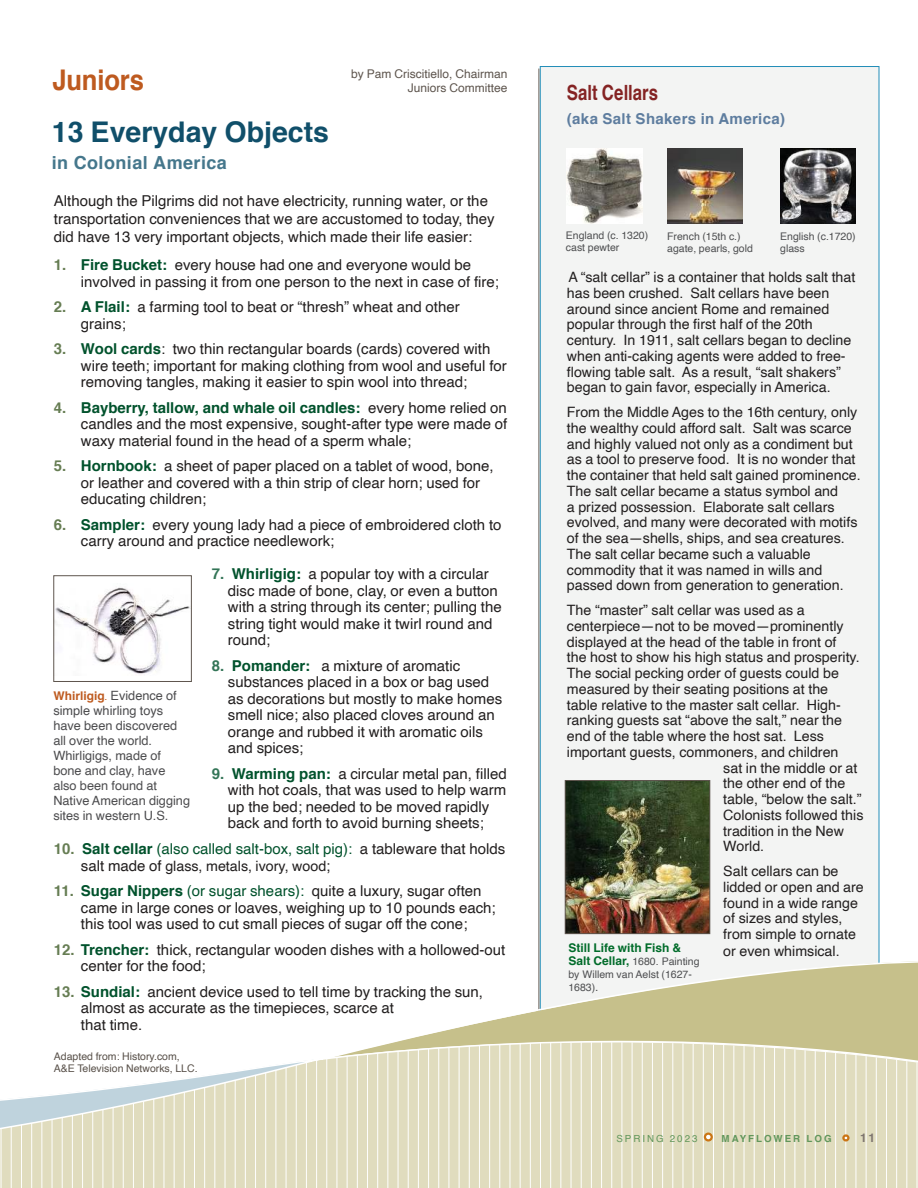
<style>
.page{position:relative;width:918px;height:1188px;background:#fff}
.page>*{position:absolute;margin:0;border:0;box-sizing:border-box;transform-origin:0 0}
.t1{font:700 28.5px "Helvetica";color:#104f6a}
.t2{font:700 28.5px "Helvetica";letter-spacing:-.005em;color:#be5a1f;scale:.9 1}
.t3{font:700 21px "Helvetica";color:#842323;scale:.8 1}
.t4{font:700 18px "Helvetica";letter-spacing:.025em;color:#45778c}
.t5{font:15px/16.5px "Helvetica";color:#221f1f}
.t6{font:15px "Helvetica";color:#00522c}
.t7{font:700 15px "Helvetica";letter-spacing:.025em;color:#5e7d9f}
.t8{font:14.25px/15.8px "Helvetica";color:#221f1f}
.t9{font:12.75px/15px "Helvetica";color:#4c4c4e}
.t10{font:12px "Helvetica";color:#5e554e}
.t11{font:700 12px "Helvetica";color:#006b29}
.t12{font:700 12px "Helvetica";color:#7e756f}
.t13{font:10.5px/12px "Helvetica";color:#4e4f51}
.t14{font:10.5px/12px "Helvetica";color:#585049}
.t15{font:700 9.75px "Helvetica";letter-spacing:.2em;color:#61965b}
.t16{font:9.75px "Helvetica";letter-spacing:.2em;color:#61965b}
.s1{font-weight:700;color:#667d53}
.s2{font-weight:700;color:#00522c}
.s3{font-weight:700;color:#337557}
.s4{font-weight:700}
.s5{color:#221f1f}
.s6{font-size:15px}
.s7{color:#00522c}
.s8{font-weight:700;font-size:12px;color:#be5a1f}
.s9{font-size:10.5px;color:#be5a1f}
.s10{font-weight:700;font-size:12px;color:#006b29}
.s11{font-size:12px}
</style>
<div class="page">
<div style="left:540px;top:66px;width:339px;height:964px;background:#f3f4f3;border:1px solid #228db8"></div>
<hr style="left:539px;top:69px;width:1px;height:944px;background:#6c625a">
<svg style="left:0;top:931px;width:918px;height:257px"></svg>
<img style="left:667px;top:148px;width:76px;height:76px">
<img style="left:567px;top:148px;width:75px;height:76px">
<img style="left:780px;top:148px;width:76px;height:76px">
<img style="left:567px;top:782px;width:141px;height:150px">
<div style="left:565px;top:780px;width:145px;height:154px;border:1px solid #5e554e"></div>
<img style="left:55px;top:587px;width:135px;height:87px">
<div style="left:53px;top:575px;width:139px;height:107px;border:1px solid #5e554e"></div>
<div style="left:705px;top:1134px;width:7px;height:6px;background:#fff;border-radius:50%"></div>
<div style="left:704px;top:1133px;width:9px;height:9px;border:2px solid #cb7616;border-radius:50%"></div>
<div style="left:842px;top:1134px;width:8px;height:8px;border:2px solid #cb7616;border-radius:50%"></div>
<h1 class="t2" style="left:52px;top:69px;width:103px">Juniors</h1>
<h1 class="t1" style="left:52px;top:120px;width:279px">13 Everyday Objects</h1>
<p class="t4" style="left:52px;top:155px;width:177px">in Colonial America</p>
<p class="t10" style="left:351px;top:69px;width:158px">by Pam Criscitiello, Chairman</p>
<p class="t10" style="left:408px;top:82px;width:101px">Juniors Committee</p>
<h2 class="t3" style="left:567px;top:84px;width:115px">Salt Cellars</h2>
<p class="t7" style="left:567px;top:112px;width:220px">(aka Salt Shakers in America)</p>
<p class="t5" style="left:54px;top:193px;width:442px;line-height:18px">Although the Pilgrims did not have electricity, running water, or the transportation conveniences that we are accustomed to today, they did have 13 very important objects, which made their life easier:</p>
<p class="t5" style="left:81px;top:258px;width:420px;text-indent:-27px"><span class="s1">1.</span> <span class="s2">Fire Bucket:</span> every house had one and everyone would be involved in passing it from one person to the next in case of fire;</p>
<p class="t5" style="left:81px;top:300px;width:380px;text-indent:-27px"><span class="s1">2.</span> <span class="s2">A Flail:</span> a farming tool to beat or “thresh” wheat and other grains;</p>
<p class="t5" style="left:81px;top:342px;width:427px;text-indent:-27px"><span class="s1">3.</span> <span class="s2">Wool cards</span>: two thin rectangular boards (cards) covered with wire teeth; important for making clothing from wool and useful for removing tangles, making it easier to spin wool into thread;</p>
<p class="t5" style="left:81px;top:400px;width:428px;text-align:justify;text-indent:-27px"><span class="s1">4.</span> <span class="s2">Bayberry, tallow, and whale oil candles:</span> every home relied on candles and the most expensive, sought-after type were made of waxy material found in the head of a sperm whale;</p>
<p class="t5" style="left:81px;top:459px;width:414px;text-indent:-27px"><span class="s1">5.</span> <span class="s2">Hornbook:</span> a sheet of paper placed on a tablet of wood, bone, or leather and covered with a thin strip of clear horn; used for educating children;</p>
<p class="t5" style="left:81px;top:517px;width:422px;text-indent:-27px"><span class="s1">6.</span> <span class="s2">Sampler:</span> every young lady had a piece of embroidered cloth to carry around and practice needlework;</p>
<p class="t5" style="left:228px;top:567px;width:275px;text-indent:-16px"><span class="s3">7.</span> <span class="s2">Whirligig:</span> a popular toy with a circular disc made of bone, clay, or even a button with a string through its center; pulling the string tight would make it twirl round and round;</p>
<p class="t5" style="left:228px;top:658px;width:276px;text-indent:-16px"><span class="s3">8.</span> <span class="s2">Pomander:</span> a mixture of aromatic substances placed in a box or bag used as decorations but mostly to make homes smell nice; also placed cloves around an orange and rubbed it with aromatic oils and spices;</p>
<p class="t5" style="left:228px;top:766px;width:280px;text-indent:-16px"><span class="s3">9.</span> <span class="s2">Warming pan:</span> a circular metal pan, filled with hot coals, that was used to help warm up the bed; needed to be moved rapidly back and forth to avoid burning sheets;</p>
<p class="t6" style="left:54px;top:842px;width:453px"><span class="s1">10.</span> <span class="s4">Salt cellar</span> (also called salt-box, salt pig): <span class="s5">a tableware that holds</span></p>
<p class="t8" style="left:81px;top:859px;width:251px"><span class="s6">salt made of</span> glass, metals, ivory, wood<span class="s6">;</span></p>
<p class="t5" style="left:81px;top:884px;width:416px;text-indent:-27px"><span class="s1">11.</span> <span class="s2">Sugar Nippers</span> <span class="s7">(or sugar shears):</span> quite a luxury, sugar often came in large cones or loaves, weighing up to 10 pounds each; this tool was used to cut small pieces of sugar off the cone;</p>
<p class="t5" style="left:81px;top:942px;width:426px;text-indent:-27px"><span class="s1">12.</span> <span class="s2">Trencher:</span> thick, rectangular wooden dishes with a hollowed-out center for the food;</p>
<p class="t5" style="left:81px;top:984px;width:404px;text-indent:-27px"><span class="s1">13.</span> <span class="s2">Sundial:</span> ancient device used to tell time by tracking the sun, almost as accurate as the timepieces, scarce at<br>that time.</p>
<p class="t9" style="left:53px;top:689px;width:138px"><span class="s8">Whirligig</span><span class="s9">.</span> Evidence of simple whirling toys have been discovered all over the world.<br>Whirligigs, made of bone and clay, have also been found at<br>Native American digging sites in western U.S.</p>
<p class="t14" style="left:54px;top:1051px;width:145px">Adapted from: History.com,<br>A&amp;E Television Networks, LLC.</p>
<p class="t13" style="left:566px;top:231px;width:84px">England (c. 1320) cast pewter</p>
<p class="t13" style="left:780px;top:231px;width:77px">English (c.1720) glass</p>
<p class="t13" style="left:667px;top:231px;width:87px">French (15th c.) agate, pearls, gold</p>
<p class="t8" style="left:567px;top:270px;width:290px">A “salt cellar” is a container that holds salt that has been crushed. Salt cellars have been around since ancient Rome and remained popular through the first half of the 20th century. In 1911, salt cellars began to decline when anti-caking agents were added to free&shy;flowing table salt. As a result, “salt shakers” began to gain favor, especially in America.</p>
<p class="t8" style="left:567px;top:405px;width:295px">From the Middle Ages to the 16th century, only the wealthy could afford salt. Salt was scarce and highly valued not only as a condiment but as a tool to preserve food. It is no wonder that the container that held salt gained prominence.<br>The salt cellar became a status symbol and<br>a prized possession. Elaborate salt cellars evolved, and many were decorated with motifs of the sea—shells, ships, and sea creatures.<br>The salt cellar became such a valuable commodity that it was named in wills and passed down from generation to generation.</p>
<p class="t8" style="left:567px;top:603px;width:239px">The “master” salt cellar was used as a</p>
<p class="t8" style="left:567px;top:619px;width:278px">centerpiece—not to be moved—prominently</p>
<p class="t8" style="left:567px;top:635px;width:271px">displayed at the head of the table in front of</p>
<p class="t8" style="left:567px;top:650px;width:294px">the host to show his high status and prosperity.</p>
<p class="t8" style="left:567px;top:666px;width:274px">The social pecking order of guests could be</p>
<p class="t8" style="left:567px;top:682px;width:263px">measured by their seating positions at the</p>
<p class="t8" style="left:567px;top:698px;width:276px">table relative to the master salt cellar. High-</p>
<p class="t8" style="left:567px;top:713px;width:277px">ranking guests sat “above the salt,” near the</p>
<p class="t8" style="left:567px;top:729px;width:259px">end of the table where the host sat. Less</p>
<p class="t8" style="left:567px;top:745px;width:273px">important guests, commoners, and children</p>
<p class="t8" style="left:723px;top:761px;width:136px">sat in the middle or at</p>
<p class="t8" style="left:723px;top:776px;width:123px">the other end of the</p>
<p class="t8" style="left:723px;top:792px;width:140px">table, “below the salt.”</p>
<p class="t8" style="left:723px;top:808px;width:142px">Colonists followed this</p>
<p class="t8" style="left:723px;top:824px;width:122px">tradition in the New</p>
<p class="t8" style="left:723px;top:839px;width:42px">World.</p>
<p class="t8" style="left:723px;top:864px;width:142px">Salt cellars can be lidded or open and are found in a wide range of sizes and styles, from simple to ornate</p>
<p class="t11" style="left:568px;top:943px;width:114px">Still Life with Fish &amp;</p>
<p class="t8" style="left:723px;top:944px;width:118px">or even whimsical.</p>
<p class="t13" style="left:568px;top:956px;width:133px;line-height:12.8px"><span class="s10">Salt Cellar,</span> 1680. Painting by Willem van Aelst (1627-<br>1683)<span class="s11">.</span></p>
<p class="t16" style="left:616px;top:1134px;width:83px">SPRING 2023</p>
<p class="t15" style="left:722px;top:1134px;width:111px">MAYFLOWER LOG</p>
<p class="t12" style="left:860px;top:1133px;width:17px">11</p>
</div>
